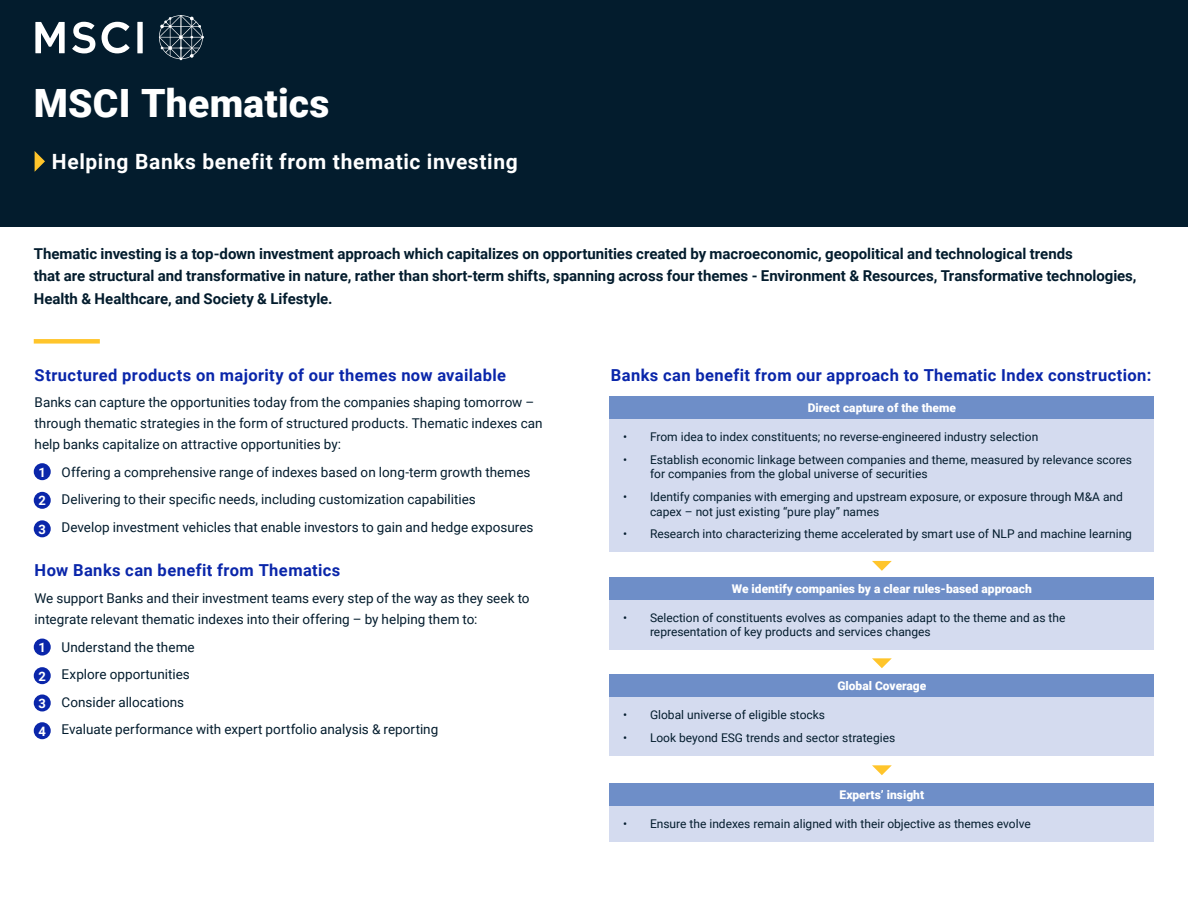
<style>
.page{position:relative;width:1188px;height:918px;background:#fff}
.page>*{position:absolute;margin:0;border:0;box-sizing:border-box;transform-origin:0 0}
.t1{font:900 39px "Roboto";letter-spacing:.005em;color:#fff}
.t2{font:700 21px "Roboto";letter-spacing:.03em;color:#fff}
.t3{font:700 16.5px "Roboto";letter-spacing:.025em;color:#0a26aa}
.t4{font:700 15px/22.5px "Roboto";color:#031c2d}
.t5{font:13.5px/21px "Roboto";color:#031c2d}
.t6{font:700 13.05px/27.8px "Roboto";color:#fff}
.t7{font:12px/14.4px "Roboto";color:#031c2d}
.t8{font:900 12px "Roboto";color:#fff}
.s1{color:#000}
</style>
<div class="page">
<div style="left:610px;top:806px;width:544px;height:36px;background:#d4dbef"></div>
<div style="left:610px;top:783px;width:544px;height:23px;background:#6e8ec8"></div>
<div style="left:610px;top:697px;width:544px;height:59px;background:#d4dbef"></div>
<div style="left:610px;top:675px;width:544px;height:22px;background:#6e8ec8"></div>
<div style="left:610px;top:600px;width:544px;height:50px;background:#d4dbef"></div>
<div style="left:610px;top:577px;width:544px;height:23px;background:#6e8ec8"></div>
<div style="left:0;top:0;width:1188px;height:226px;background:#031c2d"></div>
<svg style="left:35px;top:151px;width:10px;height:21px"></svg>
<svg style="left:35px;top:22px;width:30px;height:31px"></svg>
<div style="left:137px;top:22px;width:6px;height:31px;background:#fff"></div>
<svg style="left:102px;top:22px;width:28px;height:31px"></svg>
<svg style="left:72px;top:22px;width:23px;height:31px"></svg>
<svg style="left:159px;top:15px;width:45px;height:45px"></svg>
<div style="left:34px;top:339px;width:66px;height:5px;background:#ffc52b"></div>
<div style="left:34px;top:463px;width:17px;height:17px;background:#0a26aa;border-radius:50%"></div>
<div style="left:34px;top:639px;width:17px;height:17px;background:#0a26aa;border-radius:50%"></div>
<div style="left:34px;top:492px;width:17px;height:17px;background:#0a26aa;border-radius:50%"></div>
<div style="left:34px;top:667px;width:17px;height:17px;background:#0a26aa;border-radius:50%"></div>
<div style="left:34px;top:520px;width:17px;height:17px;background:#0a26aa;border-radius:50%"></div>
<div style="left:34px;top:694px;width:17px;height:17px;background:#0a26aa;border-radius:50%"></div>
<div style="left:34px;top:722px;width:17px;height:17px;background:#0a26aa;border-radius:50%"></div>
<svg style="left:872px;top:561px;width:20px;height:10px"></svg>
<svg style="left:872px;top:658px;width:20px;height:10px"></svg>
<svg style="left:872px;top:765px;width:20px;height:10px"></svg>
<div style="left:610px;top:418px;width:544px;height:134px;background:#d4dbef"></div>
<div style="left:610px;top:396px;width:544px;height:22px;background:#6e8ec8"></div>
<h1 class="t1" style="left:34px;top:76px;width:297px">MSCI Thematics</h1>
<h2 class="t2" style="left:52px;top:147px;width:467px">Helping Banks benefit from thematic investing</h2>
<p class="t4" style="left:34px;top:241px;width:1104px">Thematic investing is a top-down investment approach which capitalizes on opportunities created by macroeconomic, geopolitical and technological trends<br>that are structural and transformative in nature, rather than short-term shifts, spanning across four themes - Environment &amp; Resources, Transformative technologies,<br>Health &amp; Healthcare, and Society &amp; Lifestyle.</p>
<p class="t3" style="left:35px;top:363px;width:473px">Structured products on majority of our themes now available</p>
<p class="t5" style="left:35px;top:391px;width:510px">Banks can capture the opportunities today from the companies shaping tomorrow – through thematic strategies in the form of structured products. Thematic indexes can help banks capitalize on attractive opportunities by:</p>
<p class="t5" style="left:35px;top:461px;width:497px"><span class="s1">•</span> Offering a comprehensive range of indexes based on long-term growth themes</p>
<p class="t5" style="left:35px;top:488px;width:443px"><span class="s1">•</span> Delivering to their specific needs, including customization capabilities</p>
<p class="t5" style="left:35px;top:516px;width:500px"><span class="s1">•</span> Develop investment vehicles that enable investors to gain and hedge exposures</p>
<p class="t3" style="left:35px;top:559px;width:307px">How Banks can benefit from Thematics</p>
<p class="t5" style="left:35px;top:587px;width:497px">We support Banks and their investment teams every step of the way as they seek to integrate relevant thematic indexes into their offering – by helping them to:</p>
<p class="t5" style="left:35px;top:636px;width:162px"><span class="s1">•</span> Understand the theme</p>
<p class="t5" style="left:35px;top:663px;width:157px"><span class="s1">•</span> Explore opportunities</p>
<p class="t5" style="left:35px;top:691px;width:151px"><span class="s1">•</span> Consider allocations</p>
<p class="t5" style="left:35px;top:718px;width:405px"><span class="s1">•</span> Evaluate performance with expert portfolio analysis &amp; reporting</p>
<p class="t6" style="left:39px;top:458px;width:9px">1</p>
<p class="t6" style="left:39px;top:486px;width:9px">2</p>
<p class="t6" style="left:39px;top:515px;width:9px">3</p>
<p class="t6" style="left:39px;top:633px;width:9px">1</p>
<p class="t6" style="left:39px;top:662px;width:9px">2</p>
<p class="t6" style="left:39px;top:689px;width:9px">3<br>4</p>
<p class="t3" style="left:611px;top:363px;width:542px">Banks can benefit from our approach to Thematic Index construction:</p>
<p class="t8" style="left:808px;top:399px;width:150px">Direct capture of the theme</p>
<p class="t7" style="left:623px;top:429px;width:417px">• From idea to index constituents; no reverse-engineered industry selection</p>
<p class="t7" style="left:650px;top:452px;width:484px;text-indent:-27px">• Establish economic linkage between companies and theme, measured by relevance scores for companies from the global universe of securities</p>
<p class="t7" style="left:650px;top:489px;width:474px;text-indent:-27px">• Identify companies with emerging and upstream exposure, or exposure through M&amp;A and capex – not just existing “pure play” names</p>
<p class="t7" style="left:623px;top:527px;width:511px">• Research into characterizing theme accelerated by smart use of NLP and machine learning</p>
<p class="t8" style="left:732px;top:580px;width:302px">We identify companies by a clear rules-based approach</p>
<p class="t7" style="left:650px;top:610px;width:417px;text-indent:-27px">• Selection of constituents evolves as companies adapt to the theme and as the representation of key products and services changes</p>
<p class="t8" style="left:837px;top:678px;width:90px">Global Coverage</p>
<p class="t7" style="left:623px;top:707px;width:204px">• Global universe of eligible stocks</p>
<p class="t7" style="left:623px;top:730px;width:274px">• Look beyond ESG trends and sector strategies</p>
<p class="t8" style="left:840px;top:786px;width:86px">Experts’ insight</p>
<p class="t7" style="left:623px;top:816px;width:409px">• Ensure the indexes remain aligned with their objective as themes evolve</p>
</div>
